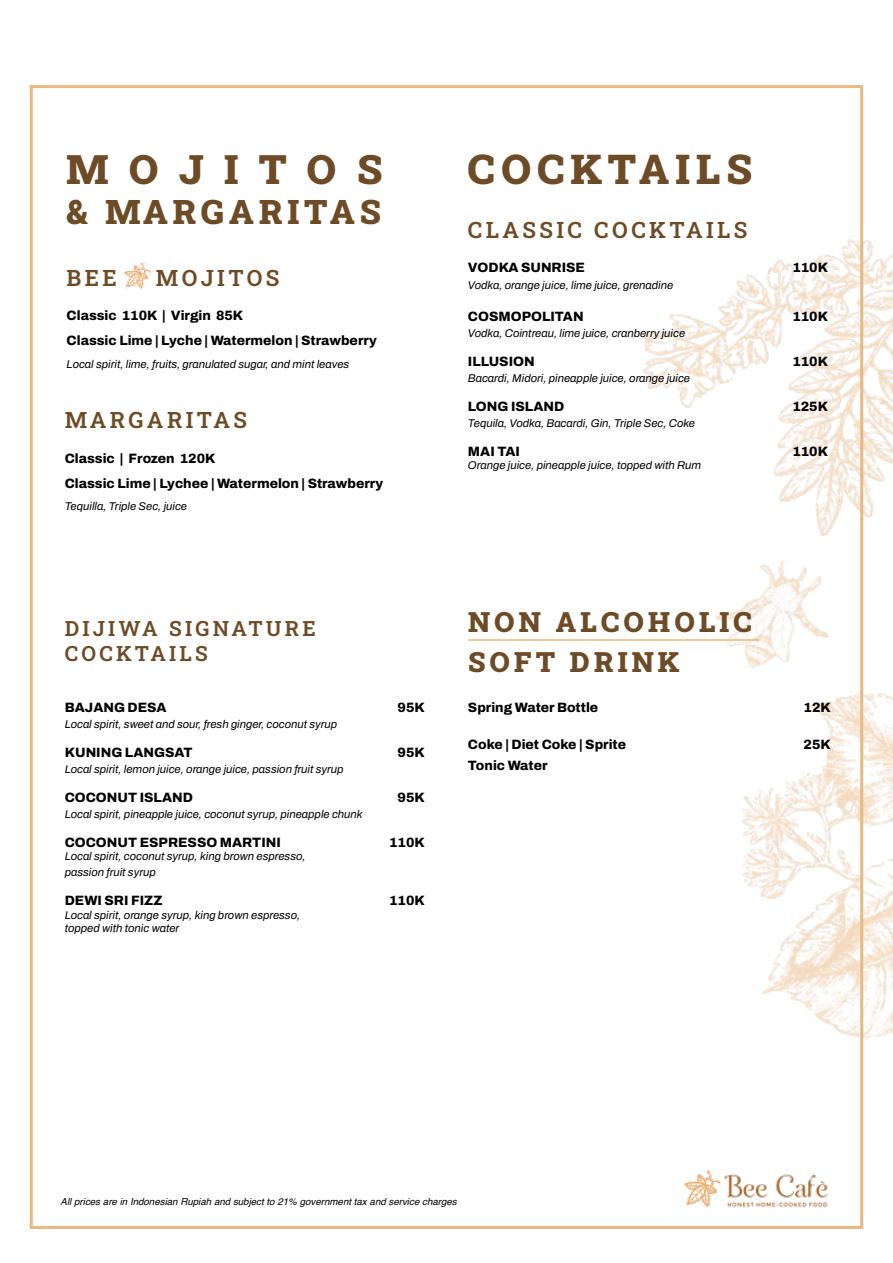
<style>
.page{position:relative;width:893px;height:1263px;background:#fff}
.page>*{position:absolute;margin:0;border:0;box-sizing:border-box;transform-origin:0 0}
.t1{font:900 41.1px "Roboto Slab";letter-spacing:.15em;color:#6d4b26}
.t2{font:900 40.5px "Roboto Slab";letter-spacing:.51em;color:#6d4b26}
.t3{font:900 33.75px "Roboto Slab";letter-spacing:.15em;color:#6d4b26}
.t4{font:900 27.9px/40.5px "Roboto Slab";letter-spacing:.15em;color:#6d4b26}
.t5{font:600 22.5px "Roboto Slab";letter-spacing:.15em;color:#6d4b26}
.t6{font:600 21px/25.2px "Roboto Slab";letter-spacing:.15em;color:#6d4b26}
.t7{font:800 13.5px/25.2px "Archivo";color:#000}
.t8{font:italic 11.25px/16.2px "Archivo";color:#000}
.t9{font:italic 9.75px "Helvetica";color:#000}
</style>
<div class="page">
<img style="left:742px;top:631px;width:151px;height:461px">
<img style="left:642px;top:176px;width:251px;height:401px">
<img style="left:708px;top:549px;width:131px;height:131px">
<img style="left:684px;top:1170px;width:144px;height:38px">
<img style="left:123px;top:262px;width:28px;height:27px">
<hr style="left:468px;top:639px;width:291px;height:2px;background:#eab981">
<h2 class="t2" style="left:66px;top:141px;width:317px">MOJITOS</h2>
<h3 class="t3" style="left:66px;top:189px;width:316px">&amp; MARGARITAS</h3>
<h3 class="t5" style="left:67px;top:262px;width:52px">BEE</h3>
<h3 class="t5" style="left:156px;top:262px;width:125px">MOJITOS</h3>
<p class="t7" style="left:67px;top:303px;width:312px">Classic 110K | Virgin 85K<br>Classic Lime | Lyche | Watermelon | Strawberry</p>
<p class="t8" style="left:67px;top:356px;width:284px">Local spirit, lime, fruits, granulated sugar, and mint leaves</p>
<h3 class="t5" style="left:65px;top:405px;width:184px">MARGARITAS</h3>
<p class="t7" style="left:65px;top:445px;width:320px">Classic | Frozen 120K<br>Classic Lime | Lychee | Watermelon | Strawberry</p>
<p class="t8" style="left:65px;top:498px;width:124px">Tequilla, Triple Sec, juice</p>
<h3 class="t6" style="left:65px;top:615px;width:253px">DIJIWA SIGNATURE<br>COCKTAILS</h3>
<p class="t7" style="left:65px;top:694px;width:103px">BAJANG DESA</p>
<p class="t7" style="left:398px;top:694px;width:29px">95K</p>
<p class="t8" style="left:65px;top:716px;width:274px">Local spirit, sweet and sour, fresh ginger, coconut syrup</p>
<p class="t7" style="left:65px;top:739px;width:129px">KUNING LANGSAT</p>
<p class="t7" style="left:398px;top:739px;width:29px">95K</p>
<p class="t8" style="left:65px;top:761px;width:280px">Local spirit, lemon juice, orange juice, passion fruit syrup</p>
<p class="t7" style="left:65px;top:784px;width:130px">COCONUT ISLAND</p>
<p class="t7" style="left:398px;top:784px;width:29px">95K</p>
<p class="t8" style="left:65px;top:806px;width:299px">Local spirit, pineapple juice, coconut syrup, pineapple chunk</p>
<p class="t7" style="left:65px;top:829px;width:218px">COCONUT ESPRESSO MARTINI</p>
<p class="t7" style="left:389px;top:829px;width:37px">110K</p>
<p class="t8" style="left:65px;top:848px;width:242px">Local spirit, coconut syrup, king brown espresso, passion fruit syrup</p>
<p class="t7" style="left:65px;top:888px;width:99px">DEWI SRI FIZZ</p>
<p class="t7" style="left:389px;top:888px;width:37px">110K</p>
<p class="t8" style="left:65px;top:908px;width:237px;line-height:13.5px">Local spirit, orange syrup, king brown espresso, topped with tonic water</p>
<h1 class="t1" style="left:468px;top:141px;width:285px">COCKTAILS</h1>
<h3 class="t5" style="left:468px;top:214px;width:281px">CLASSIC COCKTAILS</h3>
<p class="t7" style="left:468px;top:255px;width:119px">VODKA SUNRISE</p>
<p class="t7" style="left:792px;top:255px;width:37px">110K</p>
<p class="t8" style="left:468px;top:277px;width:207px">Vodka, orange juice, lime juice, grenadine</p>
<p class="t7" style="left:468px;top:304px;width:117px">COSMOPOLITAN</p>
<p class="t7" style="left:792px;top:304px;width:37px">110K</p>
<p class="t8" style="left:468px;top:325px;width:219px">Vodka, Cointreau, lime juice, cranberry juice</p>
<p class="t7" style="left:468px;top:349px;width:68px">ILLUSION</p>
<p class="t7" style="left:792px;top:349px;width:37px">110K</p>
<p class="t8" style="left:468px;top:370px;width:224px">Bacardi, Midori, pineapple juice, orange juice</p>
<p class="t7" style="left:468px;top:394px;width:98px">LONG ISLAND</p>
<p class="t7" style="left:792px;top:394px;width:37px">125K</p>
<p class="t8" style="left:468px;top:415px;width:229px">Tequila, Vodka, Bacardi, Gin, Triple Sec, Coke</p>
<p class="t7" style="left:468px;top:439px;width:53px">MAI TAI</p>
<p class="t7" style="left:792px;top:439px;width:37px">110K</p>
<p class="t8" style="left:468px;top:457px;width:235px">Orange juice, pineapple juice, topped with Rum</p>
<h3 class="t4" style="left:468px;top:600px;width:285px">NON ALCOHOLIC<br>SOFT DRINK</h3>
<p class="t7" style="left:468px;top:694px;width:132px">Spring Water Bottle</p>
<p class="t7" style="left:804px;top:694px;width:29px">12K</p>
<p class="t7" style="left:468px;top:732px;width:160px">Coke | Diet Coke | Sprite</p>
<p class="t7" style="left:804px;top:732px;width:29px">25K</p>
<p class="t7" style="left:468px;top:753px;width:81px">Tonic Water</p>
<p class="t9" style="left:61px;top:1194px;width:398px">All prices are in Indonesian Rupiah and subject to 21% government tax and service charges</p>
</div>
